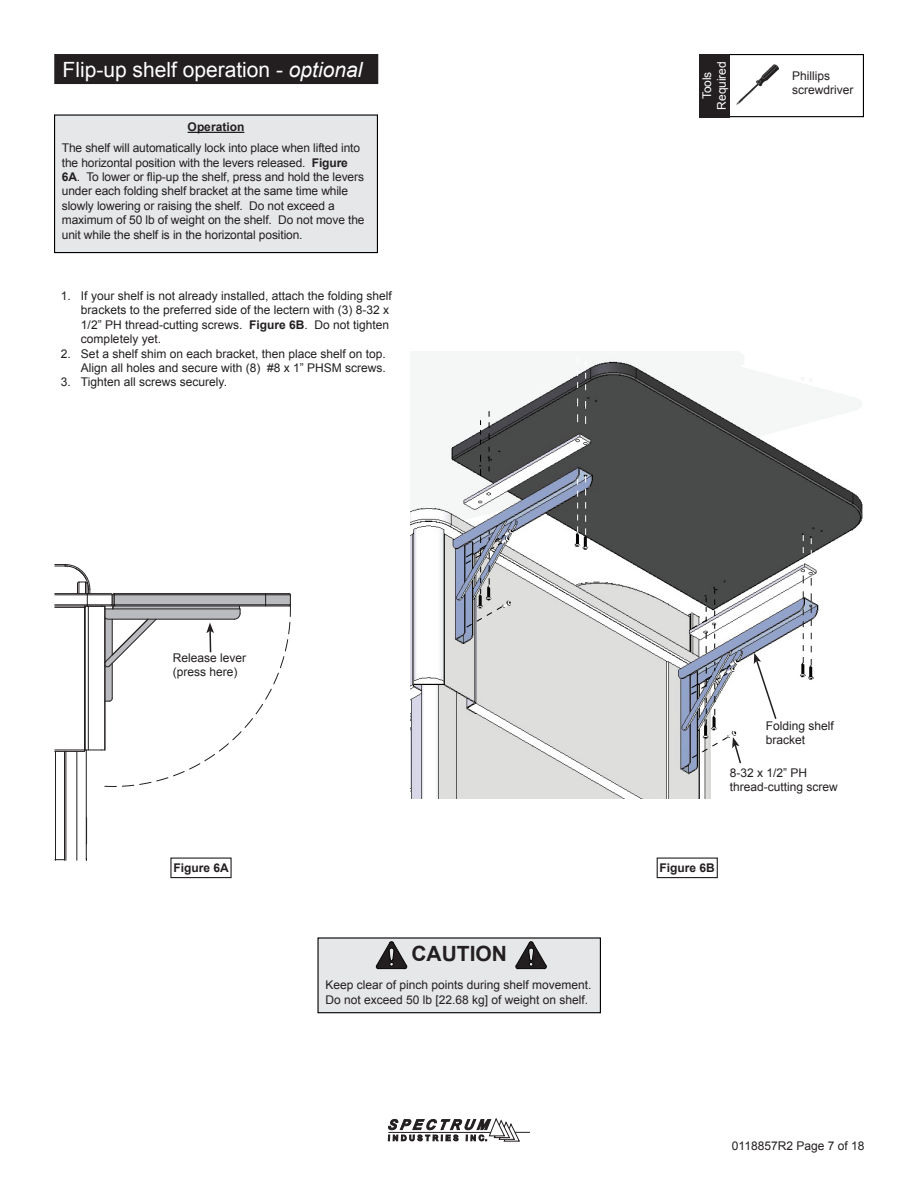
<style>
.page{position:relative;width:918px;height:1188px;background:#fff}
.page>*{position:absolute;margin:0;border:0;box-sizing:border-box;transform-origin:0 0}
.t1{font:21px "Arial";color:#fff}
.t2{font:700 21px "Arial";color:#231f20}
.t3{font:12px/14.4px "Arial";color:#231f20}
.t4{font:700 12px "Arial";color:#231f20}
.t5{font:12px/14.4px "Arial";letter-spacing:-.01em;color:#fff;text-align:center}
.s1{font-style:italic}
.s2{font-weight:700}
</style>
<div class="page">
<div style="left:55px;top:55px;width:323px;height:28px;background:#231f20"></div>
<div style="left:54px;top:54px;width:324px;height:30px;border:2px solid #231f20"></div>
<img style="left:410px;top:352px;width:453px;height:447px">
<hr style="left:55px;top:751px;width:1px;height:109px;background:#231f20">
<hr style="left:66px;top:751px;width:1px;height:109px;background:#231f20">
<hr style="left:77px;top:751px;width:1px;height:109px;background:#231f20">
<hr style="left:86px;top:750px;width:1px;height:110px;background:#231f20">
<hr style="left:64px;top:751px;width:1px;height:109px;background:#231f20">
<svg style="left:388px;top:1118px;width:142px;height:24px"></svg>
<div style="left:318px;top:938px;width:282px;height:75px;background:#e6e7e9"></div>
<div style="left:317px;top:937px;width:284px;height:76px;border:1px solid #000"></div>
<svg style="left:516px;top:942px;width:30px;height:27px"></svg>
<svg style="left:376px;top:942px;width:31px;height:27px"></svg>
<div style="left:55px;top:115px;width:322px;height:138px;background:#e6e7e9"></div>
<hr style="left:188px;top:132px;width:56px;height:1px;background:#231f20">
<div style="left:54px;top:114px;width:324px;height:139px;border:1px solid #000"></div>
<svg style="left:54px;top:564px;width:237px;height:223px"></svg>
<div style="left:170px;top:858px;width:62px;height:20px;border:1px solid #231f20"></div>
<svg style="left:466px;top:606px;width:37px;height:22px"></svg>
<div style="left:657px;top:858px;width:61px;height:20px;border:1px solid #231f20"></div>
<div style="left:728px;top:54px;width:136px;height:63px;background:#fff;border:1px solid #000"></div>
<img style="left:737px;top:64px;width:42px;height:40px">
<div style="left:699px;top:54px;width:30px;height:63px;background:#231f20"></div>
<svg style="left:729px;top:59px;width:1px;height:55px"></svg>
<svg style="left:465px;top:531px;width:41px;height:63px;background:#999fae"></svg>
<svg style="left:585px;top:476px;width:1px;height:59px"></svg>
<svg style="left:577px;top:479px;width:1px;height:53px"></svg>
<svg style="left:480px;top:420px;width:1px;height:24px"></svg>
<svg style="left:489px;top:411px;width:1px;height:28px"></svg>
<svg style="left:585px;top:361px;width:1px;height:29px"></svg>
<svg style="left:577px;top:358px;width:1px;height:30px"></svg>
<svg style="left:480px;top:455px;width:1px;height:21px"></svg>
<svg style="left:489px;top:447px;width:1px;height:24px"></svg>
<svg style="left:585px;top:401px;width:1px;height:23px"></svg>
<svg style="left:577px;top:398px;width:1px;height:24px"></svg>
<svg style="left:754px;top:653px;width:24px;height:68px"></svg>
<svg style="left:691px;top:736px;width:51px;height:29px"></svg>
<svg style="left:690px;top:662px;width:41px;height:63px"></svg>
<svg style="left:803px;top:609px;width:1px;height:54px"></svg>
<svg style="left:714px;top:588px;width:1px;height:28px"></svg>
<svg style="left:811px;top:538px;width:1px;height:29px"></svg>
<svg style="left:803px;top:535px;width:1px;height:30px"></svg>
<svg style="left:691px;top:597px;width:17px;height:56px"></svg>
<svg style="left:714px;top:624px;width:1px;height:24px"></svg>
<svg style="left:811px;top:578px;width:1px;height:88px"></svg>
<svg style="left:803px;top:575px;width:1px;height:24px"></svg>
<h1 class="t1" style="left:63px;top:56px;width:301px">Flip-up shelf operation - <span class="s1">optional</span></h1>
<p class="t4" style="left:188px;top:119px;width:58px">Operation</p>
<p class="t3" style="left:62px;top:141px;width:304px">The shelf will automatically lock into place when lifted into the horizontal position with the levers released. <span class="s2">Figure 6A</span>. To lower or flip-up the shelf, press and hold the levers under each folding shelf bracket at the same time while slowly lowering or raising the shelf. Do not exceed a maximum of 50 lb of weight on the shelf. Do not move the unit while the shelf is in the horizontal position.</p>
<p class="t3" style="left:81px;top:289px;width:312px;text-indent:-20px">1. If your shelf is not already installed, attach the folding shelf brackets to the preferred side of the lectern with (3) 8-32 x 1/2” PH thread-cutting screws. <span class="s2">Figure 6B</span>. Do not tighten completely yet.</p>
<p class="t3" style="left:61px;top:346px;width:327px;text-align:right">2. Set a shelf shim on each bracket, then place shelf on top.<br>Align all holes and secure with (8) #8 x 1” PHSM screws.</p>
<p class="t3" style="left:61px;top:375px;width:168px">3. Tighten all screws securely.</p>
<p class="t5" style="left:700px;top:110px;width:49px;rotate:-90deg">Tools<br>Required</p>
<p class="t3" style="left:792px;top:69px;width:63px">Phillips screwdriver</p>
<p class="t3" style="left:173px;top:650px;width:75px">Release lever (press here)</p>
<p class="t4" style="left:174px;top:860px;width:57px">Figure 6A</p>
<h1 class="t2" style="left:411px;top:939px;width:97px">CAUTION</h1>
<p class="t3" style="left:325px;top:978px;width:268px">Keep clear of pinch points during shelf movement.<br>Do not exceed 50 lb [22.68 kg] of weight on shelf.</p>
<p class="t3" style="left:766px;top:718px;width:70px">Folding shelf bracket</p>
<p class="t3" style="left:730px;top:765px;width:110px">8-32 x 1/2” PH thread-cutting screw</p>
<p class="t4" style="left:660px;top:860px;width:57px">Figure 6B</p>
<p class="t3" style="left:732px;top:1139px;width:134px">0118857R2 Page 7 of 18</p>
</div>
